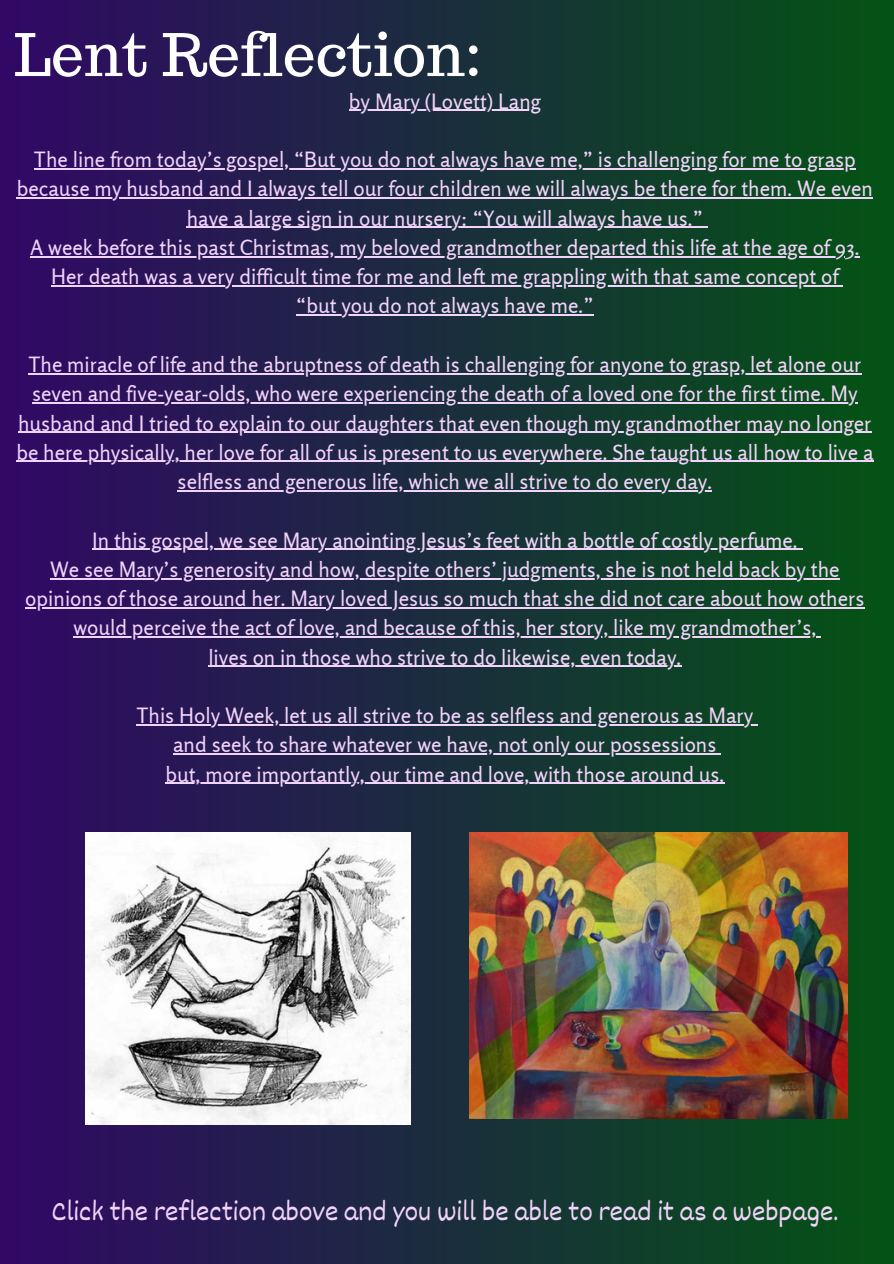
<style>
.page{position:relative;width:894px;height:1264px;background:#fff}
.page>*{position:absolute;margin:0;border:0;box-sizing:border-box;transform-origin:0 0}
.t1{font:58.5px "Trocchi";color:#fff}
.t2{font:28.5px "Dekko";color:#f2d3fa}
.t3{font:21px/29.2px "Rosario";color:#f2d3fa;text-align:center}
</style>
<div class="page">
<div style="left:0;top:0;width:893px;height:1263px;background:linear-gradient(to right,#330a68,#065516)"></div>
<hr style="left:349px;top:110px;width:191px;height:1px;background:#f2d3fa">
<hr style="left:34px;top:168px;width:821px;height:1px;background:#f2d3fa">
<hr style="left:17px;top:197px;width:855px;height:2px;background:#f2d3fa">
<hr style="left:187px;top:227px;width:515px;height:1px;background:#f2d3fa">
<hr style="left:30px;top:256px;width:829px;height:1px;background:#f2d3fa">
<hr style="left:51px;top:285px;width:787px;height:1px;background:#f2d3fa">
<hr style="left:296px;top:314px;width:297px;height:2px;background:#f2d3fa">
<hr style="left:28px;top:373px;width:833px;height:1px;background:#f2d3fa">
<hr style="left:32px;top:402px;width:825px;height:1px;background:#f2d3fa">
<hr style="left:18px;top:431px;width:853px;height:2px;background:#f2d3fa">
<hr style="left:16px;top:461px;width:857px;height:1px;background:#f2d3fa">
<hr style="left:177px;top:490px;width:535px;height:1px;background:#f2d3fa">
<hr style="left:92px;top:548px;width:705px;height:2px;background:#f2d3fa">
<hr style="left:50px;top:578px;width:789px;height:1px;background:#f2d3fa">
<hr style="left:25px;top:607px;width:839px;height:1px;background:#f2d3fa">
<hr style="left:73px;top:636px;width:743px;height:1px;background:#f2d3fa">
<hr style="left:208px;top:665px;width:473px;height:2px;background:#f2d3fa">
<hr style="left:136px;top:724px;width:617px;height:1px;background:#f2d3fa">
<hr style="left:173px;top:753px;width:543px;height:1px;background:#f2d3fa">
<hr style="left:165px;top:782px;width:559px;height:2px;background:#f2d3fa">
<img style="left:85px;top:832px;width:326px;height:292px">
<img style="left:469px;top:832px;width:378px;height:286px">
<h1 class="t1" style="left:14px;top:16px;width:469px">Lent Reflection:</h1>
<p class="t3" style="left:349px;top:86px;width:193px">by Mary (Lovett) Lang</p>
<p class="t3" style="left:17px;top:145px;width:857px">The line from today’s gospel, “But you do not always have me,” is challenging for me to grasp because my husband and I always tell our four children we will always be there for them. We even have a large sign in our nursery: “You will always have us.”<br>A week before this past Christmas, my beloved grandmother departed this life at the age of 93.<br>Her death was a very difficult time for me and left me grappling with that same concept of<br>“but you do not always have me.”</p>
<p class="t3" style="left:16px;top:349px;width:858px">The miracle of life and the abruptness of death is challenging for anyone to grasp, let alone our seven and five-year-olds, who were experiencing the death of a loved one for the first time. My husband and I tried to explain to our daughters that even though my grandmother may no longer be here physically, her love for all of us is present to us everywhere. She taught us all how to live a selfless and generous life, which we all strive to do every day.</p>
<p class="t3" style="left:25px;top:525px;width:840px">In this gospel, we see Mary anointing Jesus’s feet with a bottle of costly perfume.<br>We see Mary’s generosity and how, despite others’ judgments, she is not held back by the opinions of those around her. Mary loved Jesus so much that she did not care about how others would perceive the act of love, and because of this, her story, like my grandmother’s,<br>lives on in those who strive to do likewise, even today.</p>
<p class="t3" style="left:136px;top:700px;width:618px">This Holy Week, let us all strive to be as selfless and generous as Mary and seek to share whatever we have, not only our possessions<br>but, more importantly, our time and love, with those around us.</p>
<h2 class="t2" style="left:51px;top:1193px;width:788px">Click the reflection above and you will be able to read it as a webpage.</h2>
</div>
